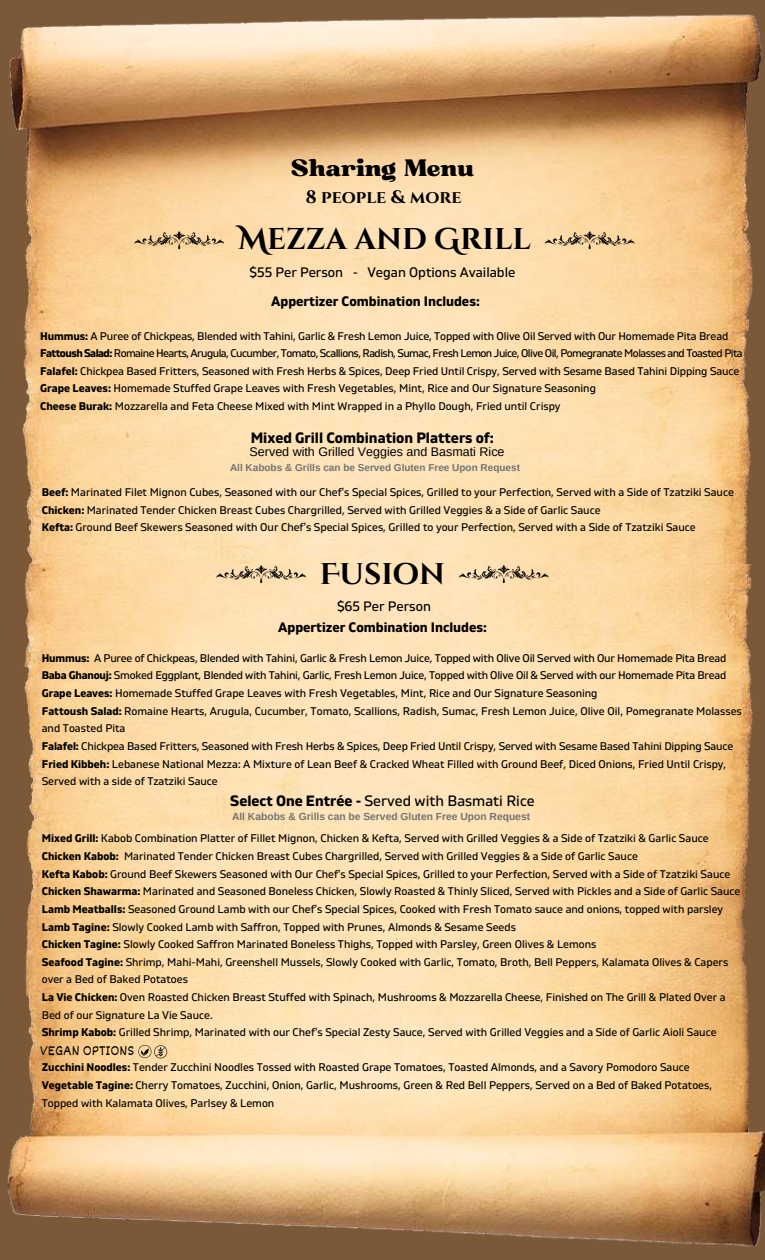
<style>
.page{position:relative;width:765px;height:1260px;background:#fff}
.page>*{position:absolute;margin:0;border:0;box-sizing:border-box;transform-origin:0 0}
.t1{font:700 30px "Cinzel Decorative";color:#000}
.t2{font:700 29.88px "Cinzel Decorative";color:#000}
.t3{font:22.88px "Bugaki";color:#000}
.t4{font:700 18px "Cinzel";color:#000}
.t5{font:15px "Gilam";color:#000}
.t6{font:700 15px "Gilam";color:#000}
.t7{font:15px "Dekko";color:#000}
.t8{font:700 13.75px "Gilam";color:#000}
.t9{font:13.75px "Gilam";color:#000}
.t10{font:12.5px "Arimo";color:#000}
.t11{font:11.12px/17.6px "Gilam";color:#000}
.t12{font:700 10.25px "Arimo";color:#737373}
.t13{font:700 10px "Arimo";color:#737373}
.s1{font-weight:700}
</style>
<div class="page">
<img style="left:0;top:0;width:765px;height:565px">
<img style="left:0;top:565px;width:765px;height:688px">
<svg style="left:134px;top:231px;width:90px;height:18px;background:#cfb183"></svg>
<svg style="left:545px;top:231px;width:90px;height:18px;background:#d0b388"></svg>
<svg style="left:216px;top:565px;width:90px;height:18px;background:#d1b793"></svg>
<svg style="left:459px;top:565px;width:90px;height:18px;background:#d1b893"></svg>
<svg style="left:138px;top:1045px;width:29px;height:13px"></svg>
<h3 class="t3" style="left:291px;top:152px;width:185px">Sharing Menu</h3>
<h3 class="t4" style="left:306px;top:186px;width:157px">8 PEOPLE &amp; MORE</h3>
<h1 class="t1" style="left:238px;top:220px;width:294px">Mezza and Grill</h1>
<p class="t9" style="left:250px;top:262px;width:267px">$55 Per Person - Vegan Options Available</p>
<p class="t8" style="left:271px;top:291px;width:210px">Appertizer Combination Includes:</p>
<p class="t11" style="left:40px;top:326px;width:704px"><span class="s1">Hummus:</span> A Puree of Chickpeas, Blended with Tahini, Garlic &amp; Fresh Lemon Juice, Topped with Olive Oil Served with Our Homemade Pita Bread <span class="s1">Fattoush Salad:</span> Romaine Hearts, Arugula, Cucumber, Tomato, Scallions, Radish, Sumac, Fresh Lemon Juice, Olive Oil, Pomegranate Molasses and Toasted Pita <span class="s1">Falafel:</span> Chickpea Based Fritters, Seasoned with Fresh Herbs &amp; Spices, Deep Fried Until Crispy, Served with Sesame Based Tahini Dipping Sauce <span class="s1">Grape Leaves:</span> Homemade Stuffed Grape Leaves with Fresh Vegetables, Mint, Rice and Our Signature Seasoning<br><span class="s1">Cheese Burak:</span> Mozzarella and Feta Cheese Mixed with Mint Wrapped in a Phyllo Dough, Fried until Crispy</p>
<h3 class="t6" style="left:251px;top:427px;width:245px">Mixed Grill Combination Platters of:</h3>
<p class="t10" style="left:250px;top:444px;width:256px">Served with Grilled Veggies and Basmati Rice</p>
<p class="t13" style="left:230px;top:460px;width:292px">All Kabobs &amp; Grills can be Served Gluten Free Upon Request</p>
<p class="t11" style="left:42px;top:483px;width:694px"><span class="s1">Beef:</span> Marinated Filet Mignon Cubes, Seasoned with our Chef's Special Spices, Grilled to your Perfection, Served with a Side of Tzatziki Sauce<br><span class="s1">Chicken:</span> Marinated Tender Chicken Breast Cubes Chargrilled, Served with Grilled Veggies &amp; a Side of Garlic Sauce<br><span class="s1">Kefta:</span> Ground Beef Skewers Seasoned with Our Chef's Special Spices, Grilled to your Perfection, Served with a Side of Tzatziki Sauce</p>
<h2 class="t2" style="left:320px;top:556px;width:127px">Fusion</h2>
<p class="t9" style="left:337px;top:596px;width:95px">$65 Per Person</p>
<p class="t8" style="left:278px;top:617px;width:210px">Appertizer Combination Includes:</p>
<p class="t11" style="left:42px;top:649px;width:702px"><span class="s1">Hummus:</span> A Puree of Chickpeas, Blended with Tahini, Garlic &amp; Fresh Lemon Juice, Topped with Olive Oil Served with Our Homemade Pita Bread <span class="s1">Baba Ghanouj:</span> Smoked Eggplant, Blended with Tahini, Garlic, Fresh Lemon Juice, Topped with Olive Oil &amp; Served with our Homemade Pita Bread <span class="s1">Grape Leaves:</span> Homemade Stuffed Grape Leaves with Fresh Vegetables, Mint, Rice and Our Signature Seasoning<br><span class="s1">Fattoush Salad:</span> Romaine Hearts, Arugula, Cucumber, Tomato, Scallions, Radish, Sumac, Fresh Lemon Juice, Olive Oil, Pomegranate Molasses and Toasted Pita<br><span class="s1">Falafel:</span> Chickpea Based Fritters, Seasoned with Fresh Herbs &amp; Spices, Deep Fried Until Crispy, Served with Sesame Based Tahini Dipping Sauce <span class="s1">Fried Kibbeh:</span> Lebanese National Mezza: A Mixture of Lean Beef &amp; Cracked Wheat Filled with Ground Beef, Diced Onions, Fried Until Crispy, Served with a side of Tzatziki Sauce</p>
<h3 class="t5" style="left:230px;top:789px;width:306px"><span class="s1">Select One Entrée -</span> Served with Basmati Rice</h3>
<p class="t11" style="left:42px;top:829px;width:700px"><span class="s1">Mixed Grill:</span> Kabob Combination Platter of Fillet Mignon, Chicken &amp; Kefta, Served with Grilled Veggies &amp; a Side of Tzatziki &amp; Garlic Sauce <span class="s1">Chicken Kabob:</span> Marinated Tender Chicken Breast Cubes Chargrilled, Served with Grilled Veggies &amp; a Side of Garlic Sauce<br><span class="s1">Kefta Kabob:</span> Ground Beef Skewers Seasoned with Our Chef's Special Spices, Grilled to your Perfection, Served with a Side of Tzatziki Sauce <span class="s1">Chicken Shawarma:</span> Marinated and Seasoned Boneless Chicken, Slowly Roasted &amp; Thinly Sliced, Served with Pickles and a Side of Garlic Sauce <span class="s1">Lamb Meatballs:</span> Seasoned Ground Lamb with our Chef's Special Spices, Cooked with Fresh Tomato sauce and onions, topped with parsley <span class="s1">Lamb Tagine:</span> Slowly Cooked Lamb with Saffron, Topped with Prunes, Almonds &amp; Sesame Seeds<br><span class="s1">Chicken Tagine:</span> Slowly Cooked Saffron Marinated Boneless Thighs, Topped with Parsley, Green Olives &amp; Lemons<br><span class="s1">Seafood Tagine:</span> Shrimp, Mahi-Mahi, Greenshell Mussels, Slowly Cooked with Garlic, Tomato, Broth, Bell Peppers, Kalamata Olives &amp; Capers over a Bed of Baked Potatoes<br><span class="s1">La Vie Chicken:</span> Oven Roasted Chicken Breast Stuffed with Spinach, Mushrooms &amp; Mozzarella Cheese, Finished on The Grill &amp; Plated Over a Bed of our Signature La Vie Sauce.<br><span class="s1">Shrimp Kabob:</span> Grilled Shrimp, Marinated with our Chef's Special Zesty Sauce, Served with Grilled Veggies and a Side of Garlic Aioli Sauce</p>
<p class="t11" style="left:42px;top:1058px;width:672px"><span class="s1">Zucchini Noodles:</span> Tender Zucchini Noodles Tossed with Roasted Grape Tomatoes, Toasted Almonds, and a Savory Pomodoro Sauce<br><span class="s1">Vegetable Tagine:</span> Cherry Tomatoes, Zucchini, Onion, Garlic, Mushrooms, Green &amp; Red Bell Peppers, Served on a Bed of Baked Potatoes,<br>Topped with Kalamata Olives, Parlsey &amp; Lemon</p>
<p class="t12" style="left:232px;top:810px;width:300px">All Kabobs &amp; Grills can be Served Gluten Free Upon Request</p>
<h3 class="t7" style="left:40px;top:1042px;width:96px">VEGAN OPTIONS</h3>
</div>
